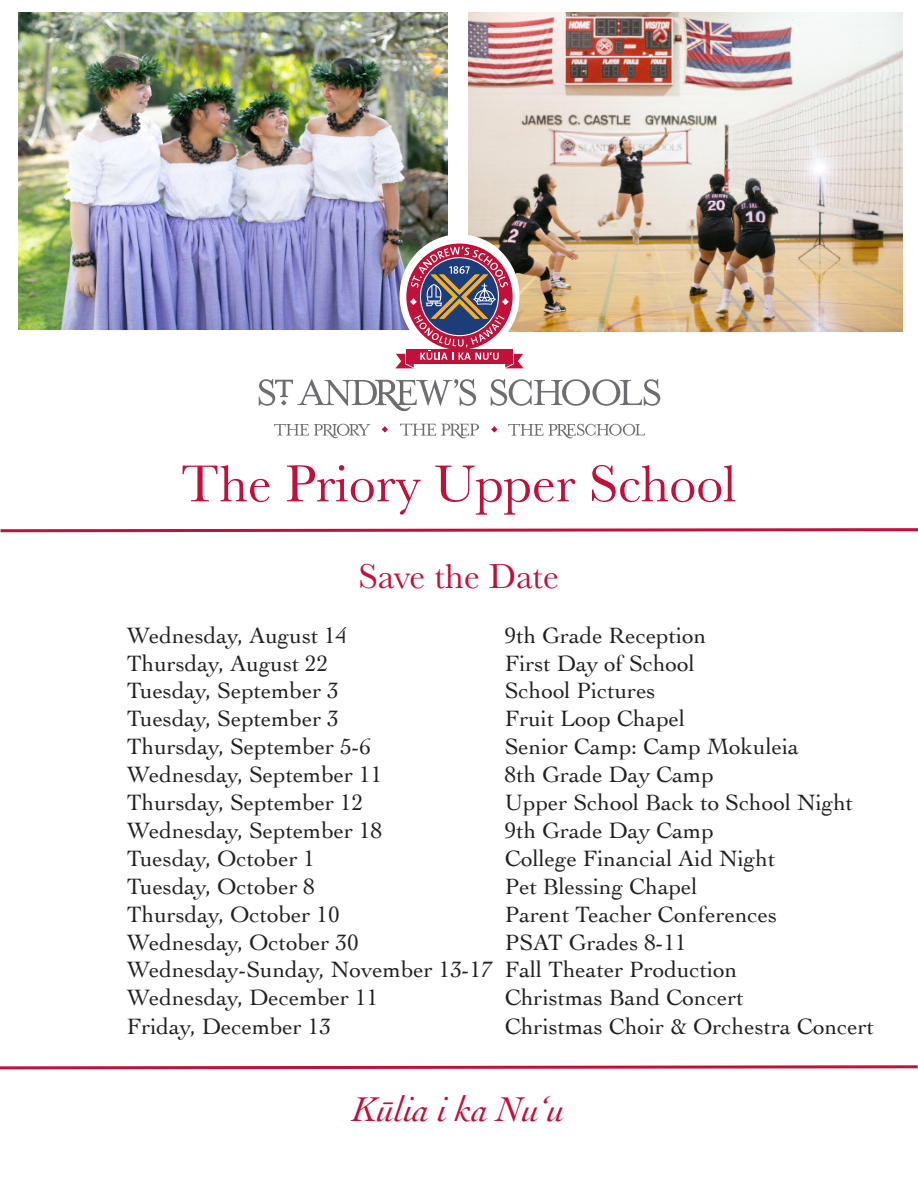
<style>
.page{position:relative;width:918px;height:1188px;background:#fff}
.page>*{position:absolute;margin:0;border:0;box-sizing:border-box;transform-origin:0 0}
.t1{font:54px "Baskerville";color:#c1113a}
.t2{font:italic 36px "Cochin";color:#c1113a}
.t3{font:36px "Baskerville";color:#c1113a}
.t4{font:23.25px "Cochin";color:#231f20}
</style>
<div class="page">
<img style="left:468px;top:13px;width:434px;height:319px">
<img style="left:19px;top:13px;width:429px;height:316px">
<svg style="left:0;top:528px;width:918px;height:5px"></svg>
<svg style="left:400px;top:234px;width:119px;height:123px"></svg>
<svg style="left:491px;top:379px;width:169px;height:27px"></svg>
<svg style="left:259px;top:379px;width:217px;height:32px"></svg>
<svg style="left:395px;top:246px;width:129px;height:122px"></svg>
<svg style="left:400px;top:424px;width:79px;height:14px"></svg>
<svg style="left:274px;top:424px;width:97px;height:14px"></svg>
<svg style="left:382px;top:426px;width:6px;height:6px"></svg>
<svg style="left:491px;top:426px;width:6px;height:6px"></svg>
<svg style="left:508px;top:424px;width:137px;height:14px"></svg>
<svg style="left:0;top:1065px;width:918px;height:5px"></svg>
<p class="t1" style="left:181px;top:449px;width:557px">The Priory Upper School</p>
<p class="t3" style="left:358px;top:553px;width:202px">Save the Date</p>
<p class="t4" style="left:127px;top:619px;width:222px">Wednesday, August 14</p>
<p class="t4" style="left:505px;top:619px;width:203px">9th Grade Reception</p>
<p class="t4" style="left:127px;top:647px;width:203px">Thursday, August 22</p>
<p class="t4" style="left:505px;top:647px;width:192px">First Day of School</p>
<p class="t4" style="left:127px;top:675px;width:214px">Tuesday, September 3</p>
<p class="t4" style="left:505px;top:675px;width:152px">School Pictures</p>
<p class="t4" style="left:127px;top:703px;width:214px">Tuesday, September 3</p>
<p class="t4" style="left:505px;top:703px;width:182px">Fruit Loop Chapel</p>
<p class="t4" style="left:127px;top:731px;width:246px">Thursday, September 5-6</p>
<p class="t4" style="left:505px;top:731px;width:296px">Senior Camp: Camp Mokuleia</p>
<p class="t4" style="left:127px;top:759px;width:257px">Wednesday, September 11</p>
<p class="t4" style="left:505px;top:759px;width:211px">8th Grade Day Camp</p>
<p class="t4" style="left:127px;top:787px;width:238px">Thursday, September 12</p>
<p class="t4" style="left:505px;top:787px;width:350px">Upper School Back to School Night</p>
<p class="t4" style="left:127px;top:815px;width:257px">Wednesday, September 18</p>
<p class="t4" style="left:505px;top:815px;width:211px">9th Grade Day Camp</p>
<p class="t4" style="left:127px;top:843px;width:190px">Tuesday, October 1</p>
<p class="t4" style="left:505px;top:843px;width:272px">College Financial Aid Night</p>
<p class="t4" style="left:127px;top:870px;width:190px">Tuesday, October 8</p>
<p class="t4" style="left:505px;top:870px;width:194px">Pet Blessing Chapel</p>
<p class="t4" style="left:127px;top:898px;width:214px">Thursday, October 10</p>
<p class="t4" style="left:505px;top:898px;width:274px">Parent Teacher Conferences</p>
<p class="t4" style="left:127px;top:926px;width:233px">Wednesday, October 30</p>
<p class="t4" style="left:505px;top:926px;width:184px">PSAT Grades 8-11</p>
<p class="t4" style="left:127px;top:954px;width:612px">Wednesday-Sunday, November 13-17 Fall Theater Production</p>
<p class="t4" style="left:127px;top:982px;width:253px">Wednesday, December 11</p>
<p class="t4" style="left:505px;top:982px;width:240px">Christmas Band Concert</p>
<p class="t4" style="left:127px;top:1011px;width:206px">Friday, December 13</p>
<p class="t4" style="left:505px;top:1011px;width:371px">Christmas Choir &amp; Orchestra Concert</p>
<p class="t2" style="left:352px;top:1085px;width:214px">Kūlia i ka Nuʻu</p>
</div>
